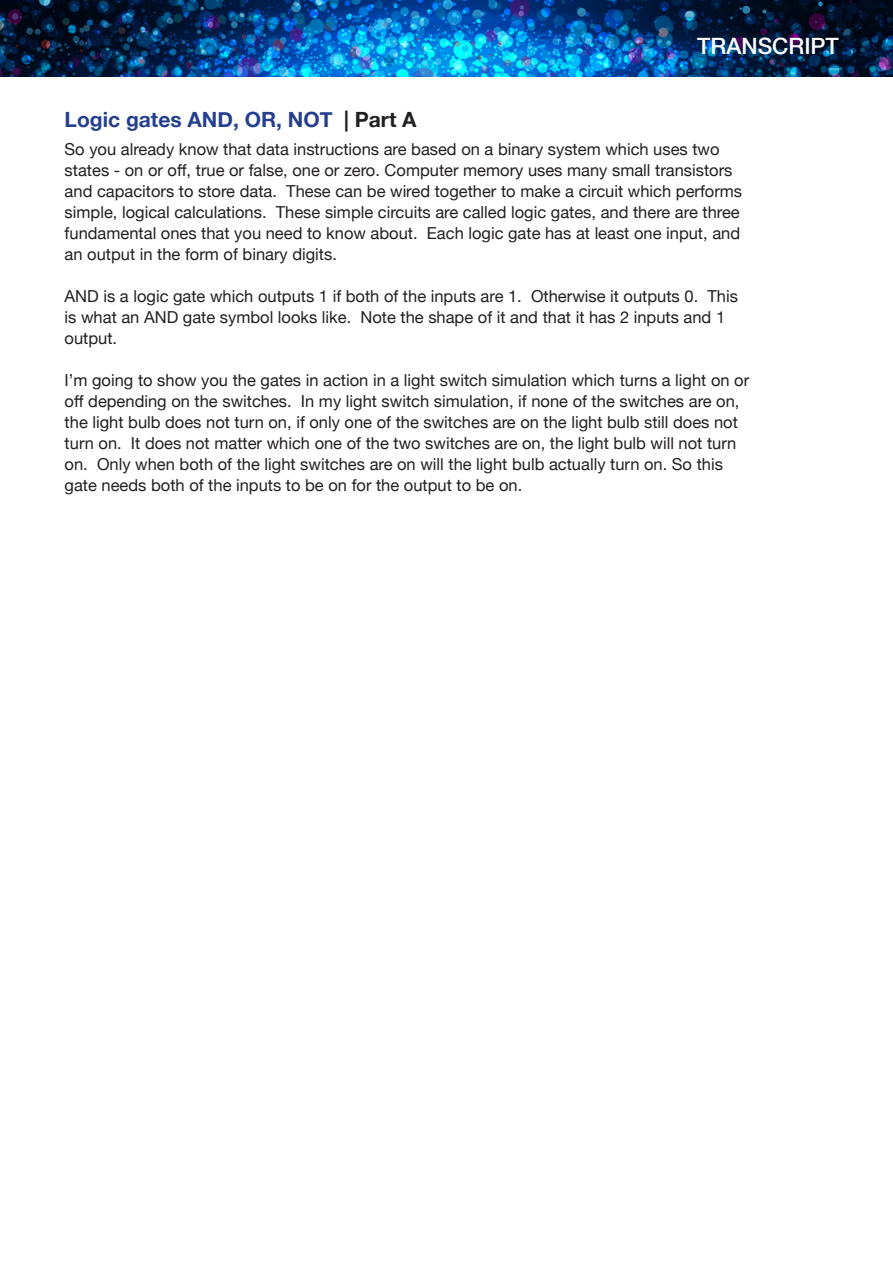
<style>
.page{position:relative;width:893px;height:1263px;background:#fff}
.page>*{position:absolute;margin:0;border:0;box-sizing:border-box;transform-origin:0 0}
.t1{font:500 22.5px "Helvetica Neue";color:#fff}
.t2{font:700 21px "Helvetica Neue";color:#253f8e}
.t3{font:16.5px/21px "Helvetica Neue";color:#231f20}
.s1{color:#231f20}
</style>
<div class="page">
<img style="left:0;top:1px;width:892px;height:75px">
<p class="t1" style="left:697px;top:28px;width:143px">TRANSCRIPT</p>
<p class="t2" style="left:65px;top:100px;width:353px">Logic gates AND, OR, NOT <span class="s1">| Part A</span></p>
<p class="t3" style="left:65px;top:138px;width:679px">So you already know that data instructions are based on a binary system which uses two states - on or off, true or false, one or zero. Computer memory uses many small transistors and capacitors to store data. These can be wired together to make a circuit which performs simple, logical calculations. These simple circuits are called logic gates, and there are three fundamental ones that you need to know about. Each logic gate has at least one input, and an output in the form of binary digits.</p>
<p class="t3" style="left:65px;top:285px;width:675px">AND is a logic gate which outputs 1 if both of the inputs are 1. Otherwise it outputs 0. This is what an AND gate symbol looks like. Note the shape of it and that it has 2 inputs and 1 output.</p>
<p class="t3" style="left:65px;top:369px;width:686px">I’m going to show you the gates in action in a light switch simulation which turns a light on or off depending on the switches. In my light switch simulation, if none of the switches are on, the light bulb does not turn on, if only one of the switches are on the light bulb still does not turn on. It does not matter which one of the two switches are on, the light bulb will not turn on. Only when both of the light switches are on will the light bulb actually turn on. So this gate needs both of the inputs to be on for the output to be on.</p>
</div>
